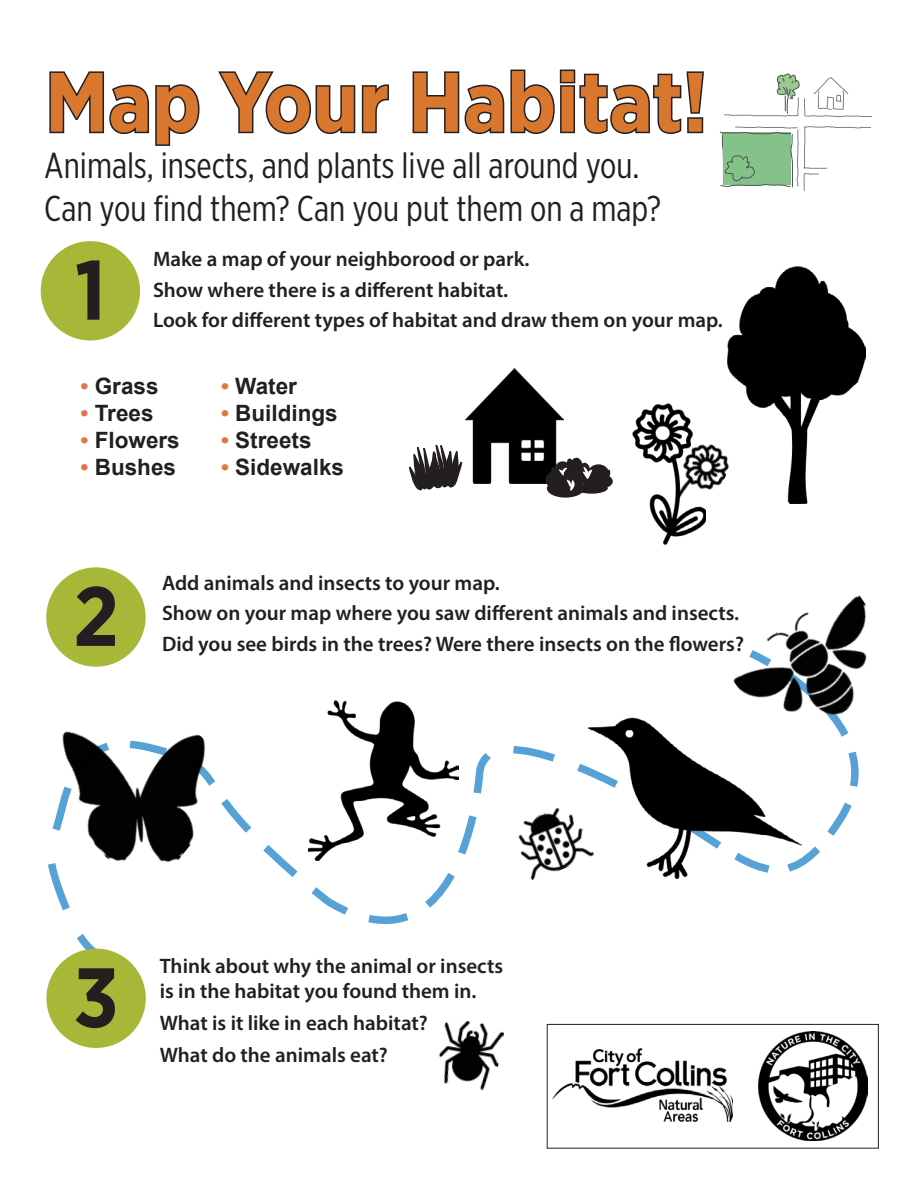
<style>
.page{position:relative;width:918px;height:1188px;background:#fff}
.page>*{position:absolute;margin:0;border:0;box-sizing:border-box;transform-origin:0 0}
.t1{font:700 84px "Gotham Narrow";color:#da772e}
.t2{font:700 84px "Gotham Narrow";color:#231f20}
.t3{font:36px "Gotham X Narrow";color:#231f20}
.t4{font:700 22.5px "Arial";color:#231f20}
.t5{font:600 21px "Myriad Pro";color:#231f20}
.s1{color:#da7948}
</style>
<div class="page">
<svg style="left:56px;top:657px;width:801px;height:306px"></svg>
<div style="left:41px;top:241px;width:99px;height:99px;background:#a7b738;border-radius:50%"></div>
<div style="left:46px;top:567px;width:100px;height:100px;background:#a7b738;border-radius:50%"></div>
<div style="left:46px;top:949px;width:100px;height:99px;background:#a7b738;border-radius:50%"></div>
<div style="left:547px;top:1024px;width:332px;height:124px;border:1px solid #231f20"></div>
<svg style="left:720px;top:126px;width:151px;height:65px"></svg>
<svg style="left:724px;top:73px;width:148px;height:45px"></svg>
<img style="left:588px;top:717px;width:214px;height:161px">
<img style="left:724px;top:595px;width:143px;height:158px">
<img style="left:465px;top:369px;width:99px;height:114px">
<img style="left:727px;top:266px;width:139px;height:238px">
<img style="left:632px;top:404px;width:73px;height:140px">
<div style="left:545px;top:471px;width:24px;height:18px;background:#231f20;border-radius:50%"></div>
<div style="left:569px;top:458px;width:14px;height:23px;background:#231f20;border-radius:50%"></div>
<div style="left:588px;top:464px;width:21px;height:17px;background:#231f20;border-radius:50%"></div>
<div style="left:567px;top:459px;width:6px;height:8px;background:#231f20;border-radius:50%"></div>
<div style="left:595px;top:475px;width:18px;height:13px;background:#231f20;border-radius:50%"></div>
<svg style="left:547px;top:479px;width:37px;height:19px"></svg>
<div style="left:587px;top:477px;width:17px;height:12px;background:#231f20;border-radius:50%"></div>
<div style="left:575px;top:483px;width:33px;height:11px;background:#231f20;border-radius:50%"></div>
<svg style="left:607px;top:469px;width:4px;height:9px"></svg>
<svg style="left:551px;top:462px;width:41px;height:33px"></svg>
<img style="left:657px;top:431px;width:79px;height:81px">
<svg style="left:409px;top:444px;width:54px;height:47px"></svg>
<img style="left:439px;top:1020px;width:65px;height:70px">
<img style="left:759px;top:1032px;width:109px;height:108px">
<img style="left:309px;top:700px;width:150px;height:161px">
<img style="left:48px;top:669px;width:199px;height:225px">
<img style="left:553px;top:1048px;width:179px;height:73px">
<img style="left:511px;top:802px;width:84px;height:79px">
<svg style="left:49px;top:71px;width:151px;height:75px"></svg>
<svg style="left:218px;top:71px;width:171px;height:64px"></svg>
<svg style="left:412px;top:69px;width:292px;height:65px"></svg>
<p class="t1" style="left:45px;top:48px;width:664px">Map Your Habitat!</p>
<p class="t3" style="left:44px;top:144px;width:597px">Animals, insects, and plants live all around you.</p>
<p class="t3" style="left:44px;top:187px;width:619px">Can you find them? Can you put them on a map?</p>
<p class="t2" style="left:75px;top:236px;width:33px">1</p>
<p class="t5" style="left:153px;top:246px;width:378px">Make a map of your neighborood or park.</p>
<p class="t5" style="left:153px;top:276px;width:357px">Show where there is a different habitat.</p>
<p class="t5" style="left:153px;top:307px;width:571px">Look for different types of habitat and draw them on your map.</p>
<p class="t4" style="left:81px;top:372px;width:79px"><span class="s1">•</span> Grass</p>
<p class="t4" style="left:81px;top:399px;width:74px"><span class="s1">•</span> Trees</p>
<p class="t4" style="left:81px;top:426px;width:101px"><span class="s1">•</span> Flowers</p>
<p class="t4" style="left:81px;top:453px;width:97px"><span class="s1">•</span> Bushes</p>
<p class="t4" style="left:221px;top:372px;width:77px"><span class="s1">•</span> Water</p>
<p class="t4" style="left:221px;top:399px;width:118px"><span class="s1">•</span> Buildings</p>
<p class="t4" style="left:221px;top:426px;width:92px"><span class="s1">•</span> Streets</p>
<p class="t4" style="left:221px;top:453px;width:124px"><span class="s1">•</span> Sidewalks</p>
<p class="t2" style="left:73px;top:562px;width:47px">2</p>
<p class="t5" style="left:162px;top:569px;width:339px">Add animals and insects to your map.</p>
<p class="t5" style="left:162px;top:600px;width:579px">Show on your map where you saw different animals and insects.</p>
<p class="t5" style="left:162px;top:630px;width:584px">Did you see birds in the trees? Were there insects on the flowers?</p>
<p class="t2" style="left:73px;top:944px;width:47px">3</p>
<p class="t5" style="left:160px;top:953px;width:345px">Think about why the animal or insects</p>
<p class="t5" style="left:160px;top:978px;width:318px">is in the habitat you found them in.</p>
<p class="t5" style="left:160px;top:1010px;width:270px">What is it like in each habitat?</p>
<p class="t5" style="left:160px;top:1042px;width:230px">What do the animals eat?</p>
</div>
